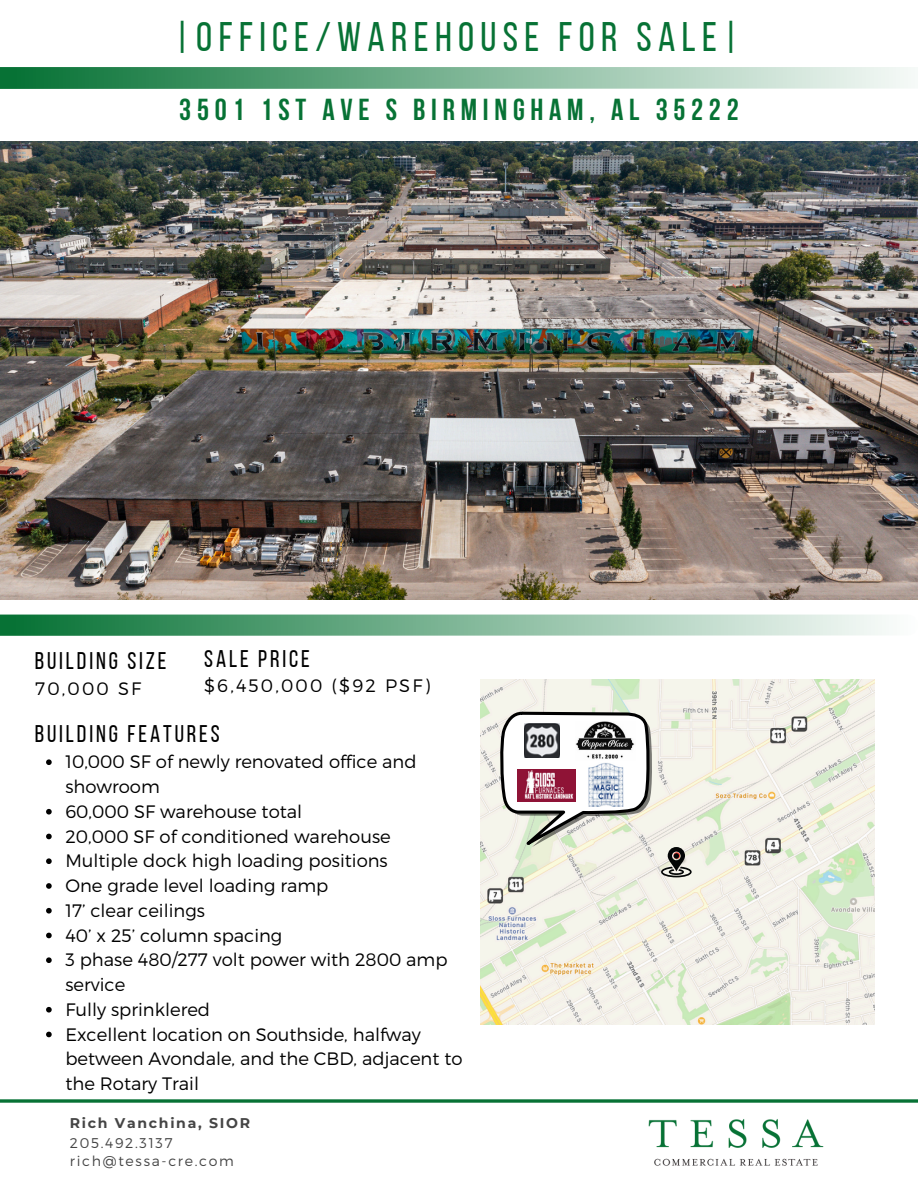
<style>
.page{position:relative;width:918px;height:1188px;background:#fff}
.page>*{position:absolute;margin:0;border:0;box-sizing:border-box;transform-origin:0 0}
.t1{font:41.25px "Bebas Neue";letter-spacing:.155em;color:#077235}
.t2{font:700 30.3px "Bebas Neue";letter-spacing:.19em;color:#077235}
.t3{font:24px "Bebas Neue";letter-spacing:.12em;color:#000}
.t4{font:300 18px/24.8px "Montserrat";color:#000}
.t5{font:300 18px "Montserrat";letter-spacing:.12em;color:#000}
.t6{font:300 14.1px "Montserrat";letter-spacing:.12em;color:#454545}
.t7{font:700 14.1px "Montserrat";letter-spacing:.12em;color:#454545}
</style>
<div class="page">
<svg style="left:0;top:67px;width:911px;height:22px;background:#7db595"></svg>
<svg style="left:0;top:615px;width:886px;height:21px;background:#7db595"></svg>
<svg style="left:0;top:1099px;width:918px;height:4px;background:#2d8754"></svg>
<img style="left:648px;top:1119px;width:176px;height:47px">
<img style="left:481px;top:680px;width:394px;height:344px">
<svg style="left:661px;top:847px;width:31px;height:30px"></svg>
<svg style="left:501px;top:712px;width:152px;height:135px"></svg>
<img style="left:518px;top:769px;width:58px;height:32px">
<img style="left:524px;top:724px;width:35px;height:33px">
<img style="left:576px;top:721px;width:60px;height:39px">
<img style="left:588px;top:762px;width:36px;height:44px">
<img style="left:0;top:141px;width:918px;height:458px">
<svg style="left:46px;top:759px;width:6px;height:6px"></svg>
<svg style="left:46px;top:809px;width:6px;height:6px"></svg>
<svg style="left:46px;top:834px;width:6px;height:5px"></svg>
<svg style="left:46px;top:858px;width:6px;height:6px"></svg>
<svg style="left:46px;top:883px;width:6px;height:6px"></svg>
<svg style="left:46px;top:908px;width:6px;height:6px"></svg>
<svg style="left:46px;top:933px;width:6px;height:5px"></svg>
<svg style="left:46px;top:957px;width:6px;height:6px"></svg>
<svg style="left:46px;top:1007px;width:6px;height:6px"></svg>
<svg style="left:46px;top:1032px;width:6px;height:5px"></svg>
<p class="t1" style="left:175px;top:20px;width:566px">|OFFICE/WAREHOUSE FOR SALE|</p>
<h3 class="t2" style="left:179px;top:97px;width:561px">3501 1ST AVE S BIRMINGHAM, AL 35222</h3>
<p class="t3" style="left:35px;top:651px;width:133px">BUILDING SIZE</p>
<p class="t4" style="left:35px;top:675px;width:108px">70,000 SF</p>
<p class="t3" style="left:204px;top:649px;width:107px">SALE PRICE</p>
<p class="t5" style="left:204px;top:674px;width:228px">$6,450,000 ($92 PSF)</p>
<h3 class="t3" style="left:35px;top:724px;width:186px">BUILDING FEATURES</h3>
<p class="t4" style="left:65px;top:749px;width:353px">10,000 SF of newly renovated office and showroom</p>
<p class="t4" style="left:65px;top:798px;width:238px">60,000 SF warehouse total</p>
<h3 class="t4" style="left:65px;top:823px;width:327px">20,000 SF of conditioned warehouse</h3>
<p class="t4" style="left:65px;top:848px;width:324px">Multiple dock high loading positions</p>
<p class="t4" style="left:65px;top:872px;width:265px">One grade level loading ramp</p>
<p class="t4" style="left:65px;top:897px;width:141px">17’ clear ceilings</p>
<p class="t4" style="left:65px;top:922px;width:219px">40’ x 25’ column spacing</p>
<p class="t4" style="left:65px;top:947px;width:384px">3 phase 480/277 volt power with 2800 amp service</p>
<p class="t4" style="left:65px;top:996px;width:146px">Fully sprinklered</p>
<p class="t4" style="left:65px;top:1021px;width:399px">Excellent location on Southside, halfway between Avondale, and the CBD, adjacent to the Rotary Trail</p>
<p class="t7" style="left:70px;top:1114px;width:182px">Rich Vanchina, SIOR</p>
<p class="t6" style="left:70px;top:1133px;width:104px">205.492.3137</p>
<p class="t6" style="left:70px;top:1152px;width:166px">rich@tessa-cre.com</p>
</div>
